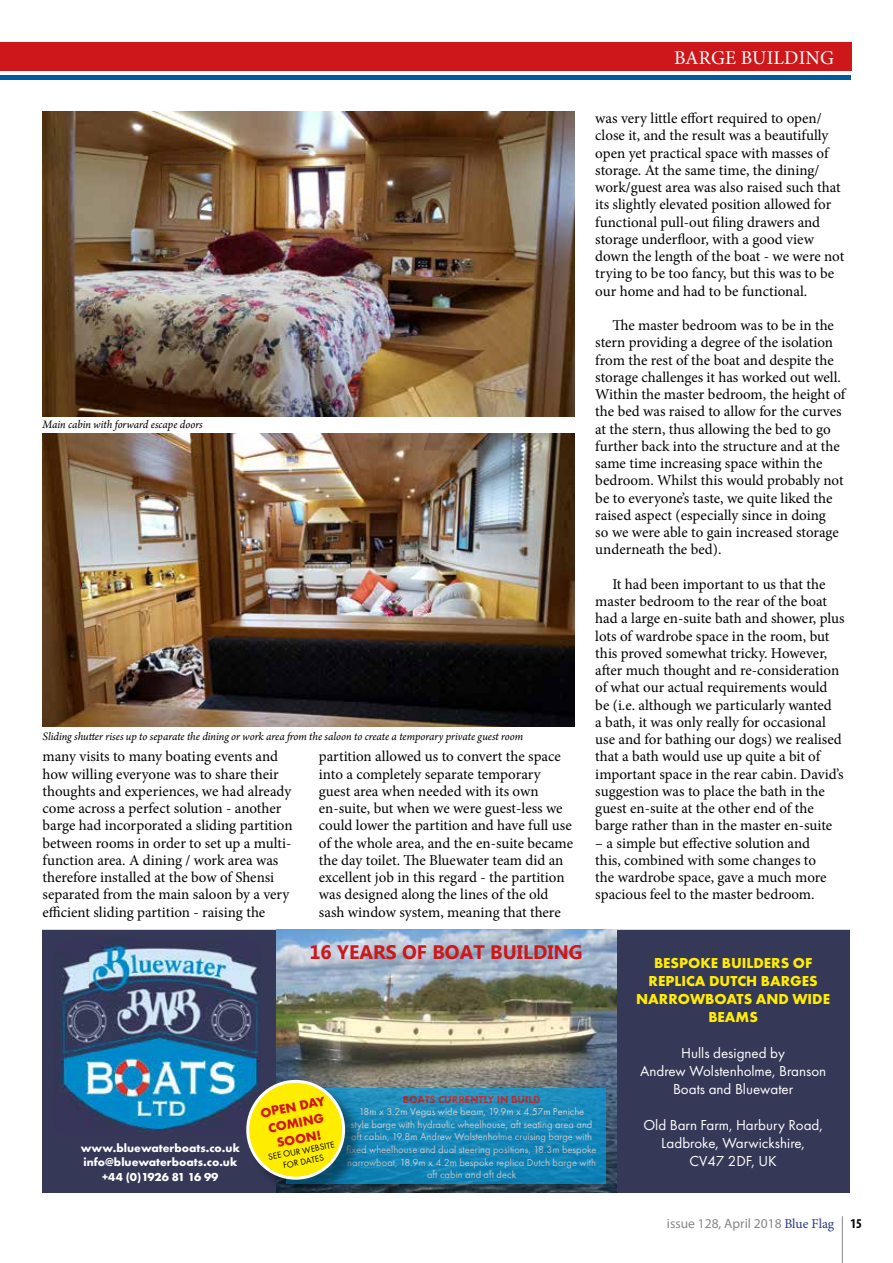
<style>
.page{position:relative;width:893px;height:1263px;background:#fff}
.page>*{position:absolute;margin:0;border:0;box-sizing:border-box;transform-origin:0 0}
.t1{font:700 19.5px "Myanmar Text";color:#cd171a}
.t2{font:19.5px "Minion Pro";letter-spacing:.01em;color:#fff}
.t3{font:15px/17.2px "Minion Pro";color:#000}
.t4{font:15px/18px "Futura PT";color:#fff;text-align:center}
.t5{font:700 15px/18px "Futura PT";color:#ffed00;text-align:center}
.t6{font:13.5px "Myriad Pro";color:#878787}
.t7{font:700 13.5px/16.2px "Futura PT";color:#cd171a;text-align:center}
.t8{font:italic 12px "Arno Pro";letter-spacing:-.005em;color:#000}
.t9{font:700 12px/14.4px "Futura PT";color:#fff;text-align:center}
.t10{font:10.5px/12.6px "Futura PT";color:#fff;text-align:center}
.t11{font:700 10.5px "Futura PT";color:#cd171a}
.t12{font:9px/10.8px "Futura PT";color:#000;text-align:center}
.s1{font-family:"Minion Pro";color:#283583}
.s2{font-weight:700;font-stretch:condensed;color:#000}
</style>
<div class="page">
<hr style="left:842px;top:1216px;width:1px;height:47px;background:#878787">
<div style="left:0;top:43px;width:851px;height:28px;background:#cd171a"></div>
<hr style="left:0;top:76px;width:851px;height:4px;background:#005ca0">
<img style="left:43px;top:434px;width:531px;height:293px">
<img style="left:43px;top:111px;width:531px;height:305px">
<div style="left:43px;top:929px;width:807px;height:263px;background:#363858"></div>
<img style="left:276px;top:929px;width:340px;height:263px">
<div style="left:286px;top:1089px;width:320px;height:95px;background:linear-gradient(to bottom,#2291c0,#0c7eb1)"></div>
<img style="left:56px;top:938px;width:203px;height:193px">
<div style="left:248px;top:1082px;width:116px;height:110px;background:#000;opacity:.39"></div>
<div style="left:248px;top:1081px;width:96px;height:97px;background:#ffed00;border-radius:50%"></div>
<div style="left:246px;top:1080px;width:99px;height:100px;border:3px solid #fff;border-radius:50%"></div>
<p class="t8" style="left:43px;top:418px;width:162px">Main cabin with forward escape doors</p>
<p class="t8" style="left:43px;top:729px;width:482px">Sliding shutter rises up to separate the dining or work area from the saloon to create a temporary private guest room</p>
<p class="t3" style="left:43px;top:748px;width:252px">many visits to many boating events and how willing everyone was to share their thoughts and experiences, we had already come across a perfect solution - another barge had incorporated a sliding partition between rooms in order to set up a multi&shy;function area. A dining / work area was therefore installed at the bow of Shensi separated from the main saloon by a very efficient sliding partition - raising the</p>
<p class="t3" style="left:319px;top:748px;width:256px">partition allowed us to convert the space into a completely separate temporary guest area when needed with its own en-suite, but when we were guest-less we could lower the partition and have full use of the whole area, and the en-suite became the day toilet. The Bluewater team did an excellent job in this regard - the partition was designed along the lines of the old sash window system, meaning that there</p>
<h1 class="t2" style="left:674px;top:44px;width:161px">BARGE BUILDING</h1>
<p class="t3" style="left:595px;top:110px;width:251px">was very little effort required to open/ close it, and the result was a beautifully open yet practical space with masses of storage. At the same time, the dining/ work/guest area was also raised such that its slightly elevated position allowed for functional pull-out filing drawers and storage underfloor, with a good view down the length of the boat - we were not trying to be too fancy, but this was to be our home and had to be functional.</p>
<p class="t3" style="left:595px;top:317px;width:251px;text-indent:17px">The master bedroom was to be in the stern providing a degree of the isolation from the rest of the boat and despite the storage challenges it has worked out well.<br>Within the master bedroom, the height of the bed was raised to allow for the curves at the stern, thus allowing the bed to go further back into the structure and at the same time increasing space within the bedroom. Whilst this would probably not be to everyone’s taste, we quite liked the raised aspect (especially since in doing<br>so we were able to gain increased storage underneath the bed).</p>
<p class="t3" style="left:595px;top:575px;width:251px;text-indent:17px">It had been important to us that the master bedroom to the rear of the boat had a large en-suite bath and shower, plus lots of wardrobe space in the room, but this proved somewhat tricky. However, after much thought and re-consideration of what our actual requirements would be (i.e. although we particularly wanted<br>a bath, it was only really for occasional use and for bathing our dogs) we realised that a bath would use up quite a bit of important space in the rear cabin. David’s suggestion was to place the bath in the guest en-suite at the other end of the barge rather than in the master en-suite</p>
<p class="t3" style="left:595px;top:834px;width:233px">– a simple but effective solution and this, combined with some changes to the wardrobe space, gave a much more spacious feel to the master bedroom.</p>
<h1 class="t1" style="left:309px;top:941px;width:275px">16 YEARS OF BOAT BUILDING</h1>
<p class="t9" style="left:81px;top:1140px;width:161px">www.bluewaterboats.co.uk info@bluewaterboats.co.uk +44 (0)1926 81 16 99</p>
<p class="t7" style="left:259px;top:1105px;width:67px;rotate:-11deg">OPEN DAY<br>COMING<br>SOON!</p>
<p class="t12" style="left:267px;top:1152px;width:69px;rotate:-11deg">SEE OUR WEBSITE<br>FOR DATES</p>
<p class="t11" style="left:403px;top:1092px;width:139px">BOATS CURRENTLY IN BUILD</p>
<p class="t10" style="left:347px;top:1105px;width:252px">18m x 3.2m Vegas wide beam, 19.9m x 4.57m Peniche<br>style barge with hydraulic wheelhouse, aft seating area and aft cabin, 19.8m Andrew Wolstenholme cruising barge with fixed wheelhouse and dual steering positions, 18.3m bespoke narrowboat, 18.9m x 4.2m bespoke replica Dutch barge with aft cabin and aft deck</p>
<p class="t5" style="left:636px;top:953px;width:195px">BESPOKE BUILDERS OF<br>REPLICA DUTCH BARGES<br>NARROWBOATS AND WIDE<br>BEAMS</p>
<p class="t4" style="left:640px;top:1044px;width:188px">Hulls designed by<br>Andrew Wolstenholme, Branson<br>Boats and Bluewater</p>
<p class="t4" style="left:643px;top:1116px;width:181px">Old Barn Farm, Harbury Road,<br>Ladbroke, Warwickshire,<br>CV47 2DF, UK</p>
<p class="t6" style="left:667px;top:1215px;width:197px">issue 128, April 2018 <span class="s1">Blue Flag</span> <span class="s2">15</span></p>
</div>
